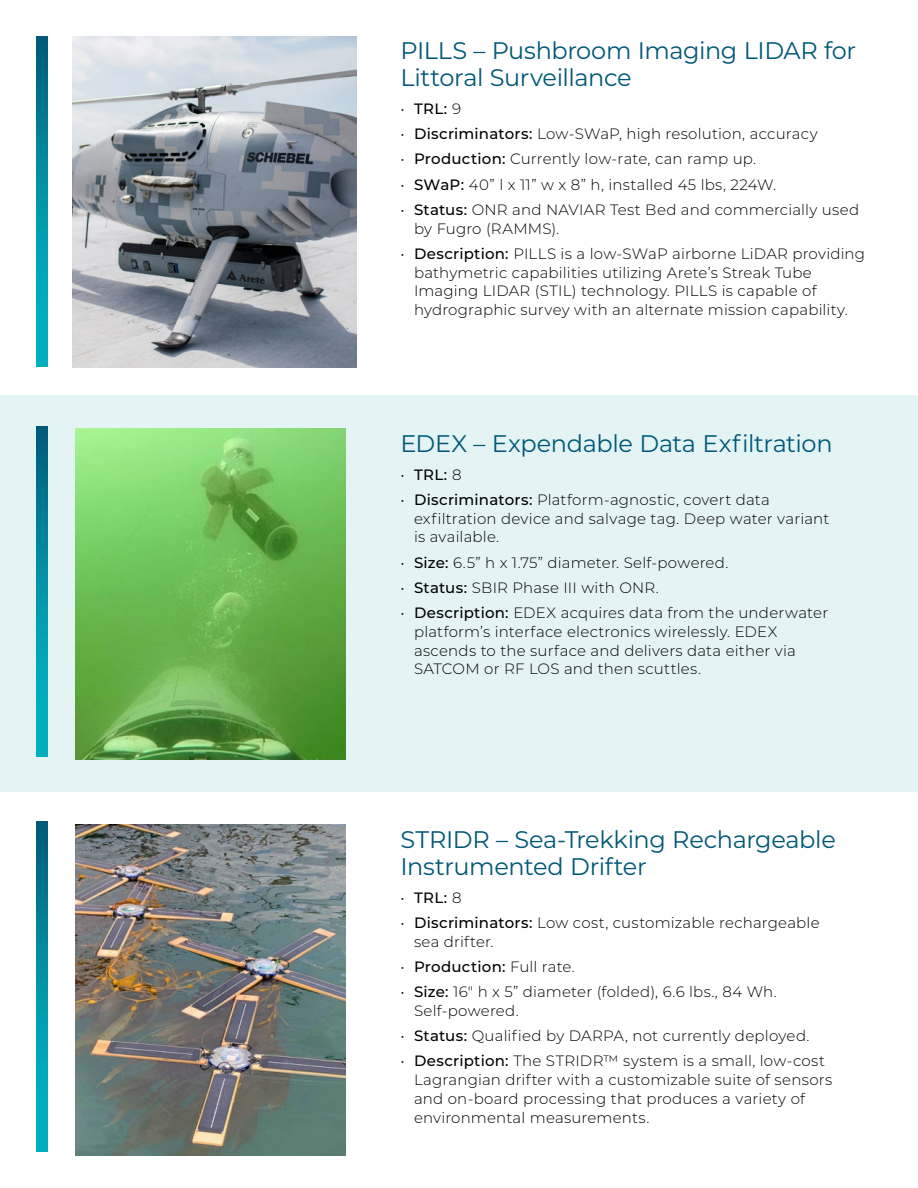
<style>
.page{position:relative;width:918px;height:1188px;background:#fff}
.page>*{position:absolute;margin:0;border:0;box-sizing:border-box;transform-origin:0 0}
.t1{font:24px/27px "Montserrat";letter-spacing:-.015em;color:#005878}
.t2{font:300 15px/18.8px "Montserrat";letter-spacing:.015em;color:#000}
.t3{font:500 15px "Montserrat";letter-spacing:.02em;color:#000}
.s1{font-weight:300}
.s2{font-weight:500}
</style>
<div class="page">
<div style="left:0;top:396px;width:918px;height:396px;background:#e4f4f5"></div>
<img style="left:72px;top:36px;width:284px;height:331px">
<svg style="left:36px;top:821px;width:11px;height:331px;background:#008fa4"></svg>
<svg style="left:36px;top:36px;width:11px;height:331px;background:#008fa4"></svg>
<svg style="left:36px;top:426px;width:11px;height:331px;background:#008fa4"></svg>
<img style="left:75px;top:429px;width:270px;height:330px">
<img style="left:75px;top:825px;width:270px;height:330px">
<h1 class="t1" style="left:400px;top:38px;width:457px">PILLS – Pushbroom Imaging LIDAR for<br>Littoral Surveillance</h1>
<p class="t3" style="left:400px;top:103px;width:62px"><span class="s1">•</span> TRL: <span class="s1">9</span></p>
<p class="t2" style="left:400px;top:125px;width:419px">• <span class="s2">Discriminators:</span> Low-SWaP, high resolution, accuracy</p>
<p class="t2" style="left:400px;top:150px;width:357px">• <span class="s2">Production:</span> Currently low-rate, can ramp up.</p>
<p class="t2" style="left:400px;top:175px;width:377px">• <span class="s2">SWaP:</span> 40” l x 11” w x 8” h, installed 45 lbs, 224W.</p>
<p class="t2" style="left:414px;top:201px;width:447px;text-indent:-14px">• <span class="s2">Status:</span> ONR and NAVIAR Test Bed and commercially used by Fugro (RAMMS).</p>
<p class="t2" style="left:414px;top:245px;width:453px;text-indent:-14px">• <span class="s2">Description:</span> PILLS is a low-SWaP airborne LiDAR providing bathymetric capabilities utilizing Arete’s Streak Tube Imaging LIDAR (STIL) technology. PILLS is capable of hydrographic survey with an alternate mission capability.</p>
<h1 class="t1" style="left:400px;top:431px;width:434px">EDEX – Expendable Data Exfiltration</h1>
<p class="t3" style="left:400px;top:468px;width:63px"><span class="s1">•</span> TRL: <span class="s1">8</span></p>
<p class="t2" style="left:414px;top:491px;width:417px;text-indent:-14px">• <span class="s2">Discriminators:</span> Platform-agnostic, covert data exfiltration device and salvage tag. Deep water variant is available.</p>
<p class="t2" style="left:400px;top:553px;width:329px">• <span class="s2">Size:</span> 6.5” h x 1.75” diameter. Self-powered.</p>
<p class="t2" style="left:400px;top:579px;width:260px">• <span class="s2">Status:</span> SBIR Phase III with ONR.</p>
<p class="t2" style="left:414px;top:604px;width:416px;text-indent:-14px">• <span class="s2">Description:</span> EDEX acquires data from the underwater platform’s interface electronics wirelessly. EDEX ascends to the surface and delivers data either via SATCOM or RF LOS and then scuttles.</p>
<h1 class="t1" style="left:400px;top:827px;width:437px">STRIDR – Sea-Trekking Rechargeable<br>Instrumented Drifter</h1>
<p class="t3" style="left:400px;top:891px;width:63px"><span class="s1">•</span> TRL: <span class="s1">8</span></p>
<p class="t2" style="left:414px;top:914px;width:407px;text-indent:-14px">• <span class="s2">Discriminators:</span> Low cost, customizable rechargeable sea drifter.</p>
<p class="t3" style="left:400px;top:960px;width:176px"><span class="s1">•</span> Production: <span class="s1">Full rate.</span></p>
<p class="t2" style="left:414px;top:983px;width:364px;text-indent:-14px">• <span class="s2">Size:</span> 16" h x 5” diameter (folded), 6.6 lbs., 84 Wh.<br>Self-powered.</p>
<p class="t2" style="left:400px;top:1027px;width:410px">• <span class="s2">Status:</span> Qualified by DARPA, not currently deployed.</p>
<p class="t2" style="left:414px;top:1052px;width:420px;text-indent:-14px">• <span class="s2">Description:</span> The STRIDR™ system is a small, low-cost Lagrangian drifter with a customizable suite of sensors and on-board processing that produces a variety of environmental measurements.</p>
</div>
